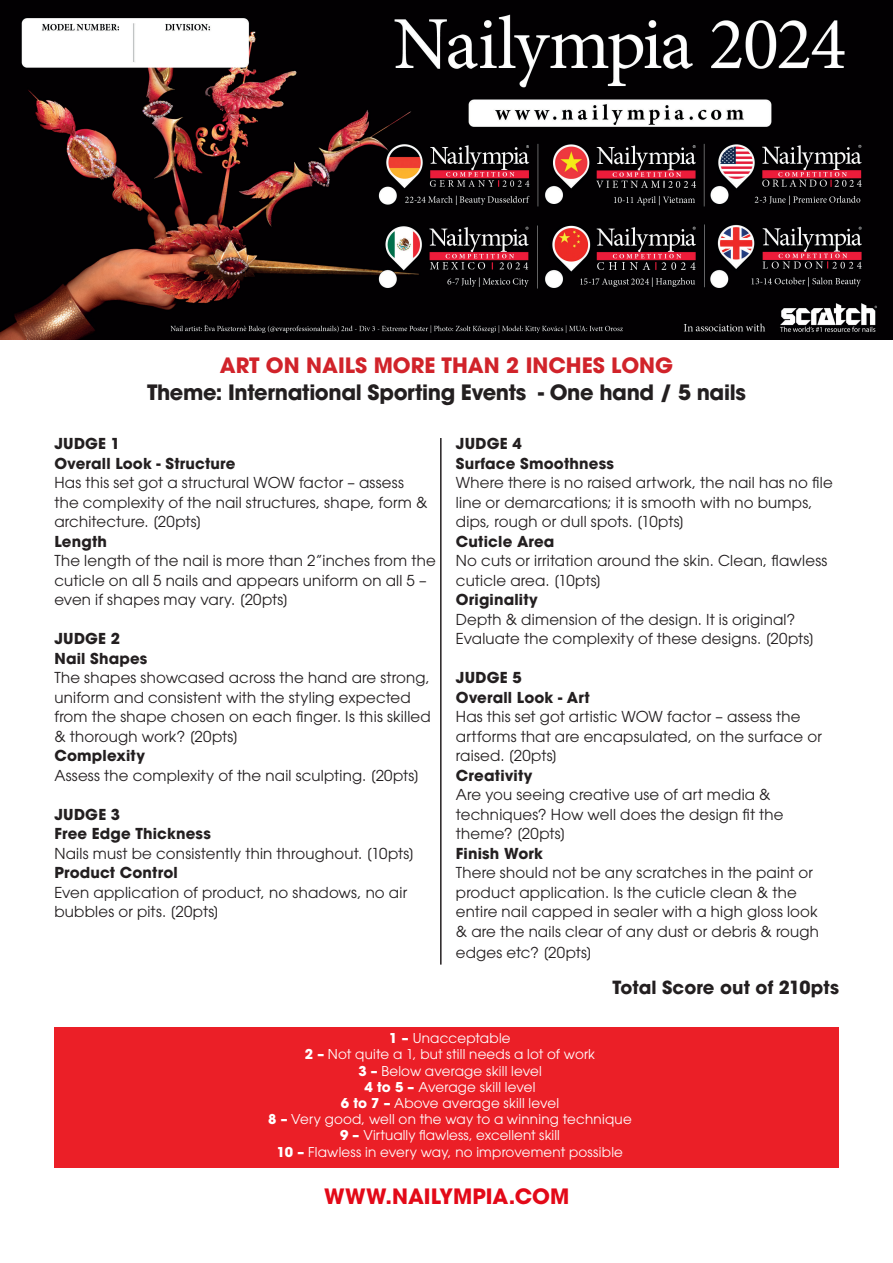
<style>
.page{position:relative;width:893px;height:1263px;background:#fff}
.page>*{position:absolute;margin:0;border:0;box-sizing:border-box;transform-origin:0 0}
.t1{font:700 21px "ITC Avant Garde Pro";letter-spacing:-.02em;color:#231f20}
.t2{font:700 21px "ITC Avant Garde Pro";color:#d1232a}
.t3{font:700 21px "ITC Avant Garde Pro";color:#e30918}
.t4{font:700 18px "ITC Avant Garde Pro";color:#231f20}
.t5{font:15px/19.5px "ITC Avant Garde Pro";letter-spacing:.01em;color:#231f20}
.t6{font:700 15px/19.5px "ITC Avant Garde Pro";letter-spacing:.01em;color:#231f20}
.t7{font:13.5px/16.2px "ITC Avant Garde Pro";letter-spacing:.015em;color:#fff;text-align:center}
.s1{font-weight:700}
</style>
<div class="page">
<div style="left:54px;top:1027px;width:785px;height:140px;background:#eb1f27"></div>
<hr style="left:440px;top:438px;width:2px;height:526px;background:#231f20">
<img style="left:0;top:0;width:893px;height:340px">
<h1 class="t2" style="left:220px;top:357px;width:455px">ART ON NAILS MORE THAN 2 INCHES LONG</h1>
<h1 class="t1" style="left:147px;top:384px;width:600px">Theme: International Sporting Events - One hand / 5 nails</h1>
<p class="t6" style="left:54px;top:436px;width:183px">JUDGE 1<br>Overall Look - Structure</p>
<p class="t5" style="left:54px;top:474px;width:375px">Has this set got a structural WOW factor – assess the complexity of the nail structures, shape, form &amp; architecture. [20pts]</p>
<p class="t6" style="left:54px;top:533px;width:54px">Length</p>
<p class="t5" style="left:54px;top:552px;width:383px">The length of the nail is more than 2”inches from the cuticle on all 5 nails and appears uniform on all 5 – even if shapes may vary. [20pts]</p>
<p class="t6" style="left:54px;top:631px;width:94px">JUDGE 2<br>Nail Shapes</p>
<p class="t5" style="left:54px;top:669px;width:378px">The shapes showcased across the hand are strong, uniform and consistent with the styling expected from the shape chosen on each finger. Is this skilled &amp; thorough work? [20pts]</p>
<p class="t6" style="left:54px;top:748px;width:92px">Complexity</p>
<p class="t5" style="left:54px;top:767px;width:366px">Assess the complexity of the nail sculpting. [20pts]</p>
<p class="t6" style="left:54px;top:806px;width:158px">JUDGE 3<br>Free Edge Thickness</p>
<p class="t5" style="left:54px;top:845px;width:361px">Nails must be consistently thin throughout. [10pts]</p>
<p class="t6" style="left:54px;top:865px;width:125px">Product Control</p>
<p class="t5" style="left:54px;top:884px;width:354px">Even application of product, no shadows, no air bubbles or pits. [20pts]</p>
<p class="t6" style="left:456px;top:436px;width:160px">JUDGE 4<br>Surface Smoothness</p>
<p class="t5" style="left:456px;top:474px;width:378px">Where there is no raised artwork, the nail has no file line or demarcations; it is smooth with no bumps, dips, rough or dull spots. [10pts]</p>
<p class="t6" style="left:456px;top:533px;width:100px">Cuticle Area</p>
<p class="t5" style="left:456px;top:552px;width:373px">No cuts or irritation around the skin. Clean, flawless cuticle area. [10pts]</p>
<p class="t6" style="left:456px;top:592px;width:83px">Originality</p>
<p class="t5" style="left:456px;top:611px;width:360px">Depth &amp; dimension of the design. It is original?<br>Evaluate the complexity of these designs. [20pts]</p>
<p class="t6" style="left:456px;top:670px;width:135px">JUDGE 5<br>Overall Look - Art</p>
<p class="t5" style="left:456px;top:708px;width:368px">Has this set got artistic WOW factor – assess the artforms that are encapsulated, on the surface or raised. [20pts]</p>
<p class="t6" style="left:456px;top:767px;width:78px">Creativity</p>
<p class="t5" style="left:456px;top:786px;width:329px">Are you seeing creative use of art media &amp; techniques? How well does the design fit the theme? [20pts]</p>
<p class="t6" style="left:456px;top:845px;width:89px">Finish Work</p>
<p class="t5" style="left:456px;top:864px;width:365px">There should not be any scratches in the paint or product application. Is the cuticle clean &amp; the entire nail capped in sealer with a high gloss look &amp; are the nails clear of any dust or debris &amp; rough</p>
<p class="t5" style="left:456px;top:944px;width:138px">edges etc? [20pts]</p>
<p class="t4" style="left:612px;top:980px;width:228px">Total Score out of 210pts</p>
<p class="t7" style="left:268px;top:1031px;width:365px"><span class="s1">1 –</span> Unacceptable<br><span class="s1">2 –</span> Not quite a 1, but still needs a lot of work<br><span class="s1">3 –</span> Below average skill level<br><span class="s1">4 to 5 –</span> Average skill level<br><span class="s1">6 to 7 –</span> Above average skill level<br><span class="s1">8 –</span> Very good, well on the way to a winning technique <span class="s1">9 –</span> Virtually flawless, excellent skill<br><span class="s1">10 –</span> Flawless in every way, no improvement possible</p>
<h1 class="t3" style="left:324px;top:1188px;width:247px">WWW.NAILYMPIA.COM</h1>
</div>
